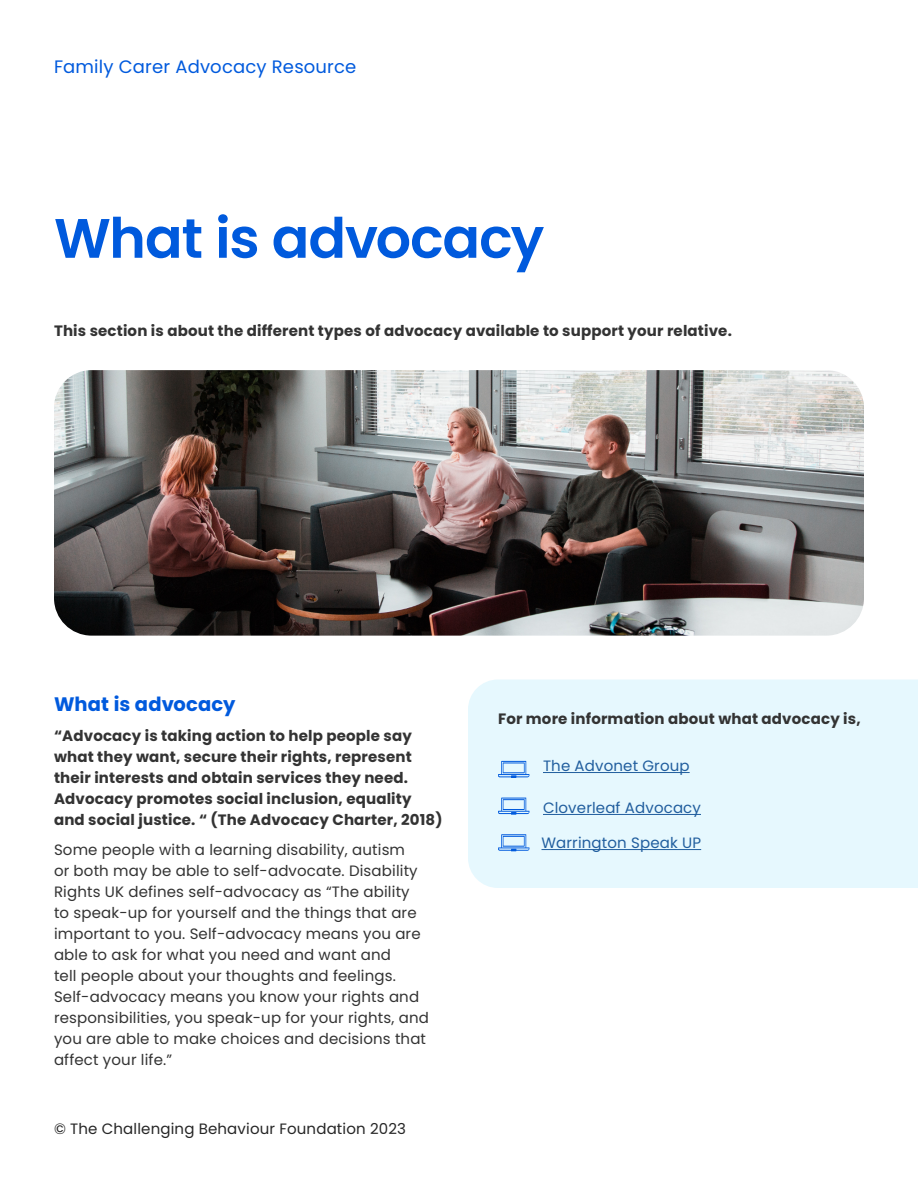
<style>
.page{position:relative;width:918px;height:1188px;background:#fff}
.page>*{position:absolute;margin:0;border:0;box-sizing:border-box;transform-origin:0 0}
.t1{font:600 55.5px "Poppins";letter-spacing:-.02em;color:#005add}
.t2{font:700 19.5px "Poppins";letter-spacing:.01em;color:#005add}
.t3{font:18px "Poppins";letter-spacing:.01em;color:#005add}
.t4{font:15px/21px "Poppins";letter-spacing:.01em;color:#333}
.t5{font:700 15px/21px "Poppins";letter-spacing:.01em;color:#333}
.t6{font:15px "Poppins";letter-spacing:.01em;color:#215e9e}
.t7{font:15px "Poppins";letter-spacing:.01em;color:#262626}
</style>
<div class="page">
<img style="left:54px;top:370px;width:810px;height:266px">
<div style="left:468px;top:680px;width:450px;height:208px;background:#e6f8fe"></div>
<svg style="left:498px;top:761px;width:32px;height:17px"></svg>
<svg style="left:498px;top:798px;width:32px;height:17px"></svg>
<svg style="left:498px;top:834px;width:32px;height:17px"></svg>
<hr style="left:543px;top:772px;width:147px;height:1px;background:#215e9e">
<hr style="left:543px;top:814px;width:158px;height:1px;background:#215e9e">
<hr style="left:542px;top:849px;width:159px;height:1px;background:#215e9e">
<p class="t3" style="left:54px;top:56px;width:304px">Family Carer Advocacy Resource</p>
<h1 class="t1" style="left:54px;top:206px;width:492px">What is advocacy</h1>
<p class="t5" style="left:54px;top:320px;width:679px">This section is about the different types of advocacy available to support your relative.</p>
<h2 class="t2" style="left:54px;top:693px;width:183px">What is advocacy</h2>
<p class="t5" style="left:54px;top:725px;width:390px">“Advocacy is taking action to help people say what they want, secure their rights, represent their interests and obtain services they need.<br>Advocacy promotes social inclusion, equality and social justice. “ (The Advocacy Charter, 2018)</p>
<p class="t4" style="left:54px;top:839px;width:376px">Some people with a learning disability, autism<br>or both may be able to self-advocate. Disability Rights UK defines self-advocacy as “The ability<br>to speak-up for yourself and the things that are important to you. Self-advocacy means you are able to ask for what you need and want and<br>tell people about your thoughts and feelings.<br>Self-advocacy means you know your rights and responsibilities, you speak-up for your rights, and you are able to make choices and decisions that affect your life.”</p>
<p class="t7" style="left:54px;top:1120px;width:354px">© The Challenging Behaviour Foundation 2023</p>
<p class="t5" style="left:498px;top:709px;width:364px">For more information about what advocacy is,</p>
<p class="t6" style="left:543px;top:757px;width:148px">The Advonet Group</p>
<p class="t6" style="left:543px;top:799px;width:160px">Cloverleaf Advocacy</p>
<p class="t6" style="left:542px;top:834px;width:161px">Warrington Speak UP</p>
</div>
